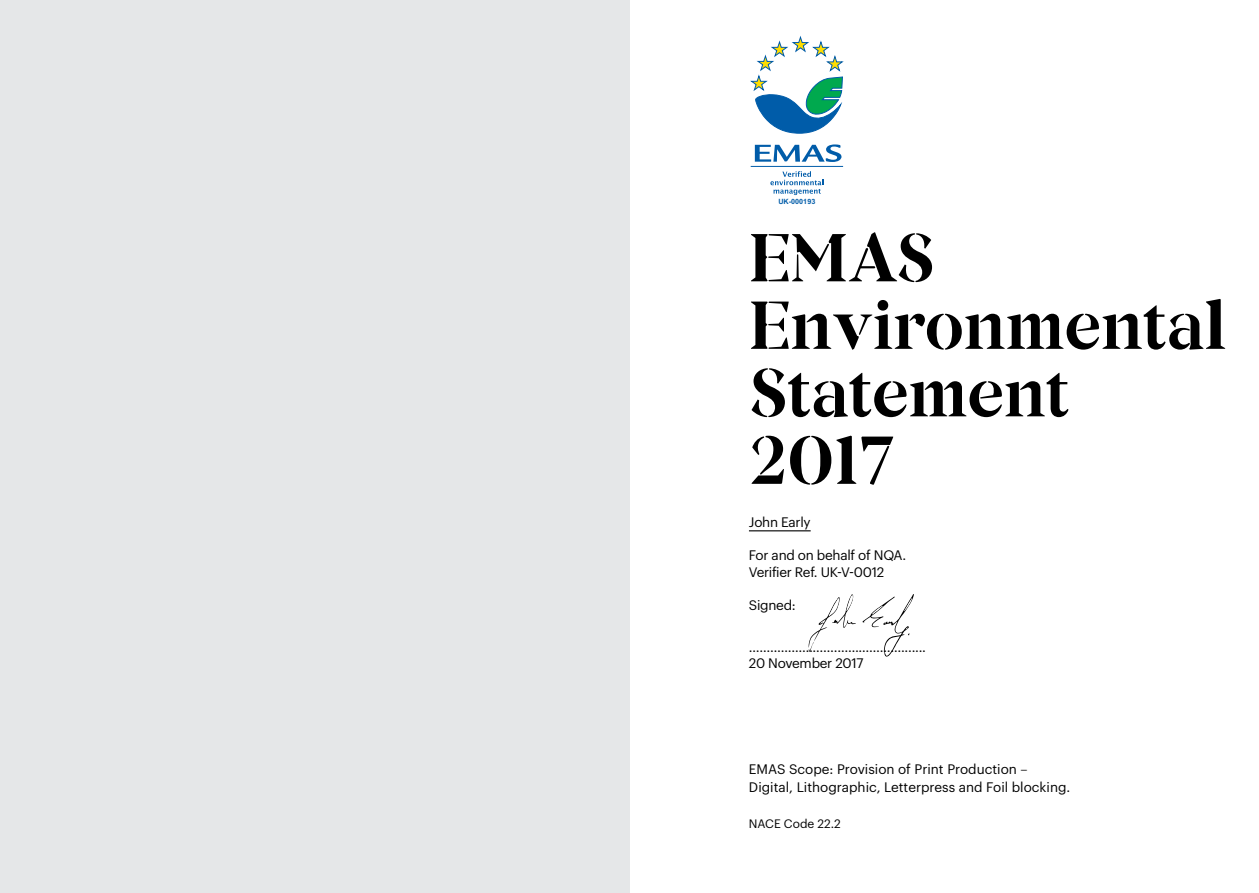
<style>
.page{position:relative;width:1259px;height:893px;background:#fff}
.page>*{position:absolute;margin:0;border:0;box-sizing:border-box;transform-origin:0 0}
.t1{font:67.5px/67.5px "Poynings Demi Bold Stencil";color:#000}
.t2{font:13.5px/18px "Graphik";color:#000}
.t3{font:13.5px/16.5px "Graphik";letter-spacing:-.02em;color:#000}
.t4{font:12px "Graphik";color:#000}
.t5{font:700 7.2px "Arial";color:#005ca9}
.s1{color:#383838}
</style>
<div class="page">
<div style="left:0;top:0;width:629px;height:893px;background:#e5e7e8"></div>
<svg style="left:770px;top:171px;width:53px;height:24px"></svg>
<hr style="left:750px;top:166px;width:93px;height:1px;background:#005ca9">
<svg style="left:750px;top:36px;width:94px;height:98px"></svg>
<svg style="left:755px;top:144px;width:86px;height:18px"></svg>
<svg style="left:862px;top:594px;width:52px;height:63px"></svg>
<svg style="left:808px;top:594px;width:48px;height:58px"></svg>
<hr style="left:749px;top:530px;width:61px;height:1px;background:#000">
<p class="t5" style="left:778px;top:196px;width:38px">UK-000193</p>
<h1 class="t1" style="left:749px;top:224px;width:479px">EMAS<br>Environmental<br>Statement<br>2017</h1>
<p class="t3" style="left:749px;top:513px;width:63px">John Early</p>
<p class="t3" style="left:749px;top:546px;width:159px">For and on behalf of NQA.<br>Verifier Ref. UK-V-0012</p>
<p class="t2" style="left:749px;top:595px;width:48px">Signed:</p>
<p class="t3" style="left:749px;top:637px;width:179px">…………………….……………….......<br>20 November 2017</p>
<p class="t2" style="left:749px;top:759px;width:323px">EMAS Scope: Provision of Print Production <span class="s1">–<br></span>Digital, Lithographic, Letterpress and Foil blocking.</p>
<p class="t4" style="left:749px;top:815px;width:93px">NACE Code 22.2</p>
</div>
